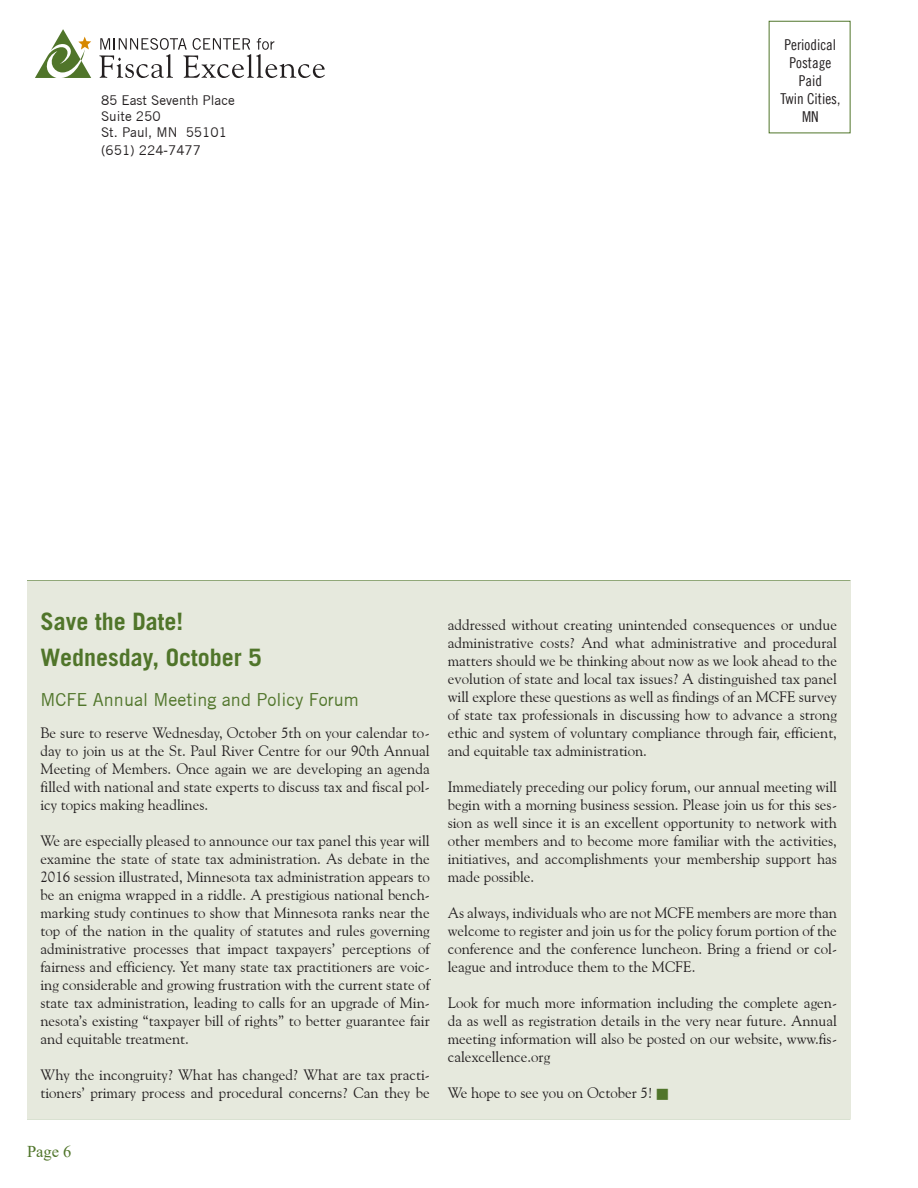
<style>
.page{position:relative;width:918px;height:1188px;background:#fff}
.page>*{position:absolute;margin:0;border:0;box-sizing:border-box;transform-origin:0 0}
.t1{font:700 24px/36px "Trade Gothic LT";color:#50752a}
.t2{font:18px "Trade Gothic";color:#50752a}
.t3{font:16.5px "Times New Roman";color:#50752a}
.t4{font:15px/18px "Goudy Old Style BT";color:#231f20;text-align:justify}
.t5{font:15px/18px "Trade Gothic LT Cond Eighteen";color:#231f20;text-align:center}
.t6{font:13.5px/16.2px "Trade Gothic";color:#231f20}
.s1{color:#50752a}
</style>
<div class="page">
<svg style="left:99px;top:38px;width:226px;height:40px"></svg>
<svg style="left:35px;top:29px;width:56px;height:49px"></svg>
<hr style="left:27px;top:580px;width:823px;height:1px;background:#50752a">
<hr style="left:27px;top:1118px;width:823px;height:1px;background:#50752a">
<div style="left:27px;top:581px;width:823px;height:537px;background:#e6e9dd"></div>
<p class="t6" style="left:101px;top:92px;width:135px">85 East Seventh Place<br>Suite 250<br>St. Paul, MN 55101</p>
<p class="t6" style="left:101px;top:142px;width:102px">(651) 224-7477</p>
<p class="t5" style="left:780px;top:35px;width:61px">Periodical<br>Postage<br>Paid<br>Twin Cities,<br>MN</p>
<h1 class="t1" style="left:40px;top:603px;width:223px">Save the Date!<br>Wednesday, October 5</h1>
<p class="t2" style="left:40px;top:688px;width:320px">MCFE Annual Meeting and Policy Forum</p>
<p class="t4" style="left:40px;top:724px;width:391px">Be sure to reserve Wednesday, October 5th on your calendar to&shy;day to join us at the St. Paul River Centre for our 90th Annual Meeting of Members. Once again we are developing an agenda filled with national and state experts to discuss tax and fiscal pol&shy;icy topics making headlines.</p>
<p class="t4" style="left:40px;top:832px;width:391px">We are especially pleased to announce our tax panel this year will examine the state of state tax administration. As debate in the 2016 session illustrated, Minnesota tax administration appears to be an enigma wrapped in a riddle. A prestigious national bench&shy;marking study continues to show that Minnesota ranks near the top of the nation in the quality of statutes and rules governing administrative processes that impact taxpayers’ perceptions of fairness and efficiency. Yet many state tax practitioners are voic&shy;ing considerable and growing frustration with the current state of state tax administration, leading to calls for an upgrade of Min&shy;nesota’s existing “taxpayer bill of rights” to better guarantee fair and equitable treatment.</p>
<p class="t4" style="left:40px;top:1066px;width:391px">Why the incongruity? What has changed? What are tax practi&shy;tioners’ primary process and procedural concerns? Can they be</p>
<p class="t4" style="left:448px;top:616px;width:391px">addressed without creating unintended consequences or undue administrative costs? And what administrative and procedural matters should we be thinking about now as we look ahead to the evolution of state and local tax issues? A distinguished tax panel will explore these questions as well as findings of an MCFE survey of state tax professionals in discussing how to advance a strong ethic and system of voluntary compliance through fair, efficient, and equitable tax administration.</p>
<p class="t4" style="left:448px;top:778px;width:391px">Immediately preceding our policy forum, our annual meeting will begin with a morning business session. Please join us for this ses&shy;sion as well since it is an excellent opportunity to network with other members and to become more familiar with the activities, initiatives, and accomplishments your membership support has made possible.</p>
<p class="t4" style="left:448px;top:904px;width:391px">As always, individuals who are not MCFE members are more than welcome to register and join us for the policy forum portion of the conference and the conference luncheon. Bring a friend or col&shy;league and introduce them to the MCFE.</p>
<p class="t4" style="left:448px;top:994px;width:391px">Look for much more information including the complete agen&shy;da as well as registration details in the very near future. Annual meeting information will also be posted on our website, www.fis&shy;calexcellence.org</p>
<p class="t4" style="left:448px;top:1084px;width:222px">We hope to see you on October 5! <span class="s1">■</span></p>
<p class="t3" style="left:27px;top:1140px;width:46px">Page 6</p>
</div>
